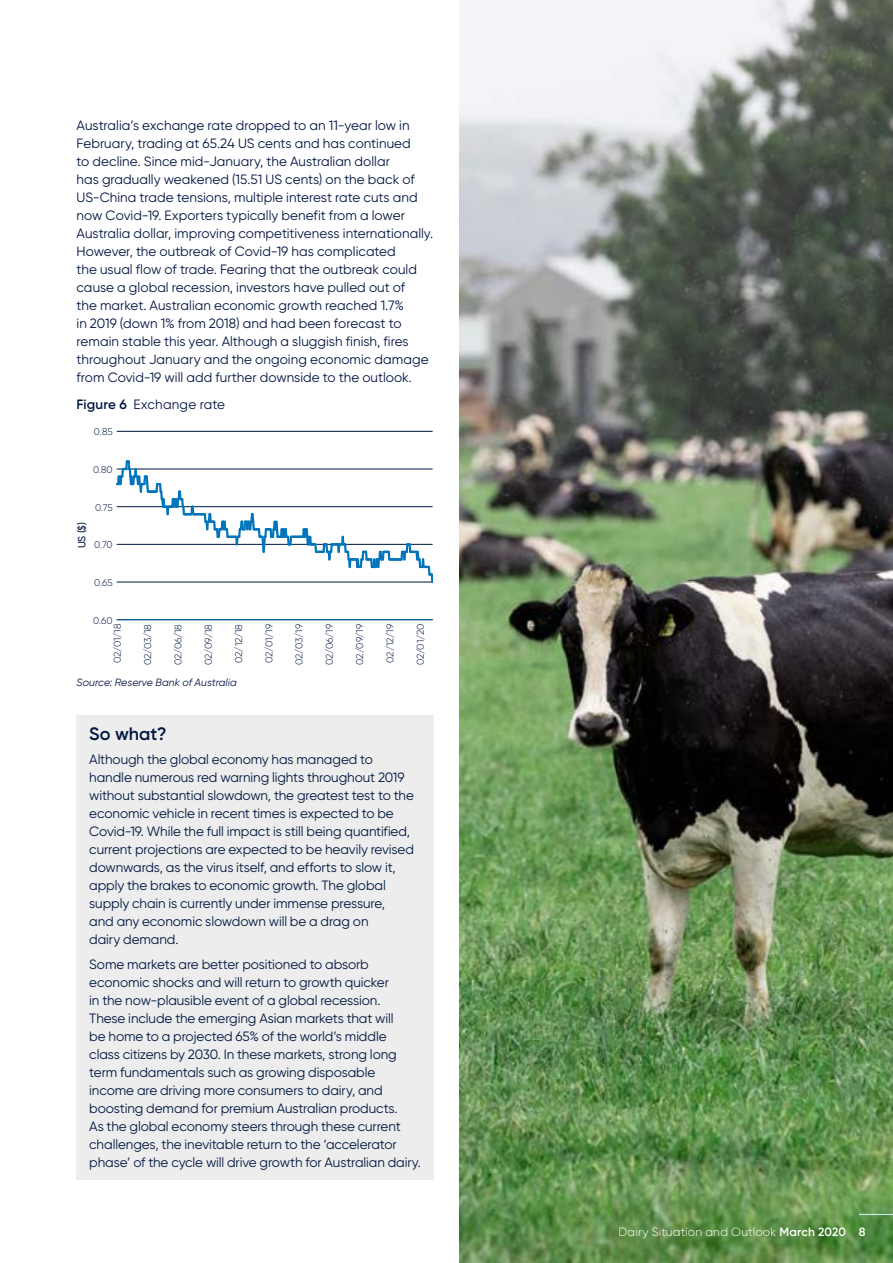
<style>
.page{position:relative;width:893px;height:1263px;background:#fff}
.page>*{position:absolute;margin:0;border:0;box-sizing:border-box;transform-origin:0 0}
.t1{font:600 18px "Gilroy";color:#001641}
.t2{font:13.5px/18px "Gilroy";letter-spacing:-.005em;color:#001641}
.t3{font:13.5px "Gilroy";letter-spacing:.015em;color:#001641}
.t4{font:300 12px "Gilroy";letter-spacing:.015em;color:#fff}
.t5{font:italic 10.5px "Gilroy";letter-spacing:.005em;color:#001641}
.t6{font:500 10.5px "Gilroy";color:#001641}
.t7{font:300 9.75px "Gilroy";letter-spacing:-.015em;color:#001641;scale:1.04 1}
.t8{font:300 9.75px "Gilroy";letter-spacing:-.015em;color:#001641}
.s1{font-weight:600}
</style>
<div class="page">
<hr style="left:117px;top:619px;width:316px;height:1px;background:#0075bc">
<hr style="left:117px;top:431px;width:316px;height:1px;background:#001641">
<svg style="left:116px;top:460px;width:317px;height:123px"></svg>
<div style="left:77px;top:715px;width:357px;height:464px;background:#ecedec"></div>
<img style="left:459px;top:0;width:434px;height:1263px">
<hr style="left:859px;top:1214px;width:34px;height:1px;background:#c9e9eb">
<p class="t2" style="left:77px;top:116px;width:358px">Australia’s exchange rate dropped to an 11-year low in February, trading at 65.24 US cents and has continued<br>to decline. Since mid-January, the Australian dollar<br>has gradually weakened (15.51 US cents) on the back of US-China trade tensions, multiple interest rate cuts and now Covid-19. Exporters typically benefit from a lower Australia dollar, improving competitiveness internationally.<br>However, the outbreak of Covid-19 has complicated<br>the usual flow of trade. Fearing that the outbreak could cause a global recession, investors have pulled out of<br>the market. Australian economic growth reached 1.7%<br>in 2019 (down 1% from 2018) and had been forecast to remain stable this year. Although a sluggish finish, fires throughout January and the ongoing economic damage from Covid-19 will add further downside to the outlook.</p>
<p class="t3" style="left:77px;top:396px;width:150px"><span class="s1">Figure 6</span> Exchange rate</p>
<p class="t8" style="left:94px;top:426px;width:20px">0.85</p>
<p class="t8" style="left:93px;top:463px;width:21px">0.80</p>
<p class="t6" style="left:75px;top:548px;width:28px;rotate:-90deg">US ($)</p>
<p class="t8" style="left:95px;top:501px;width:19px">0.75</p>
<p class="t8" style="left:94px;top:539px;width:20px">0.70</p>
<p class="t8" style="left:94px;top:576px;width:20px">0.65</p>
<p class="t8" style="left:93px;top:614px;width:21px">0.60</p>
<p class="t7" style="left:112px;top:663px;width:39px;rotate:-90deg">02/01/18</p>
<p class="t7" style="left:142px;top:665px;width:41px;rotate:-90deg">02/03/18</p>
<p class="t7" style="left:172px;top:665px;width:41px;rotate:-90deg">02/06/18</p>
<p class="t7" style="left:202px;top:665px;width:41px;rotate:-90deg">02/09/18</p>
<p class="t7" style="left:233px;top:663px;width:39px;rotate:-90deg">02/12/18</p>
<p class="t7" style="left:263px;top:663px;width:39px;rotate:-90deg">02/01/19</p>
<p class="t7" style="left:293px;top:665px;width:41px;rotate:-90deg">02/03/19</p>
<p class="t7" style="left:323px;top:665px;width:41px;rotate:-90deg">02/06/19</p>
<p class="t7" style="left:354px;top:665px;width:41px;rotate:-90deg">02/09/19</p>
<p class="t7" style="left:384px;top:663px;width:39px;rotate:-90deg">02/12/19</p>
<p class="t7" style="left:414px;top:665px;width:41px;rotate:-90deg">02/01/20</p>
<p class="t5" style="left:77px;top:676px;width:162px">Source: Reserve Bank of Australia</p>
<h1 class="t1" style="left:89px;top:722px;width:79px">So what?</h1>
<p class="t2" style="left:89px;top:750px;width:326px">Although the global economy has managed to handle numerous red warning lights throughout 2019 without substantial slowdown, the greatest test to the economic vehicle in recent times is expected to be Covid-19. While the full impact is still being quantified, current projections are expected to be heavily revised downwards, as the virus itself, and efforts to slow it, apply the brakes to economic growth. The global supply chain is currently under immense pressure,<br>and any economic slowdown will be a drag on<br>dairy demand.</p>
<p class="t2" style="left:89px;top:955px;width:333px">Some markets are better positioned to absorb economic shocks and will return to growth quicker<br>in the now-plausible event of a global recession.<br>These include the emerging Asian markets that will<br>be home to a projected 65% of the world’s middle<br>class citizens by 2030. In these markets, strong long term fundamentals such as growing disposable income are driving more consumers to dairy, and boosting demand for premium Australian products.<br>As the global economy steers through these current challenges, the inevitable return to the ‘accelerator phase’ of the cycle will drive growth for Australian dairy.</p>
<p class="t4" style="left:619px;top:1225px;width:249px">Dairy Situation and Outlook <span class="s1">March 2020 8</span></p>
</div>
